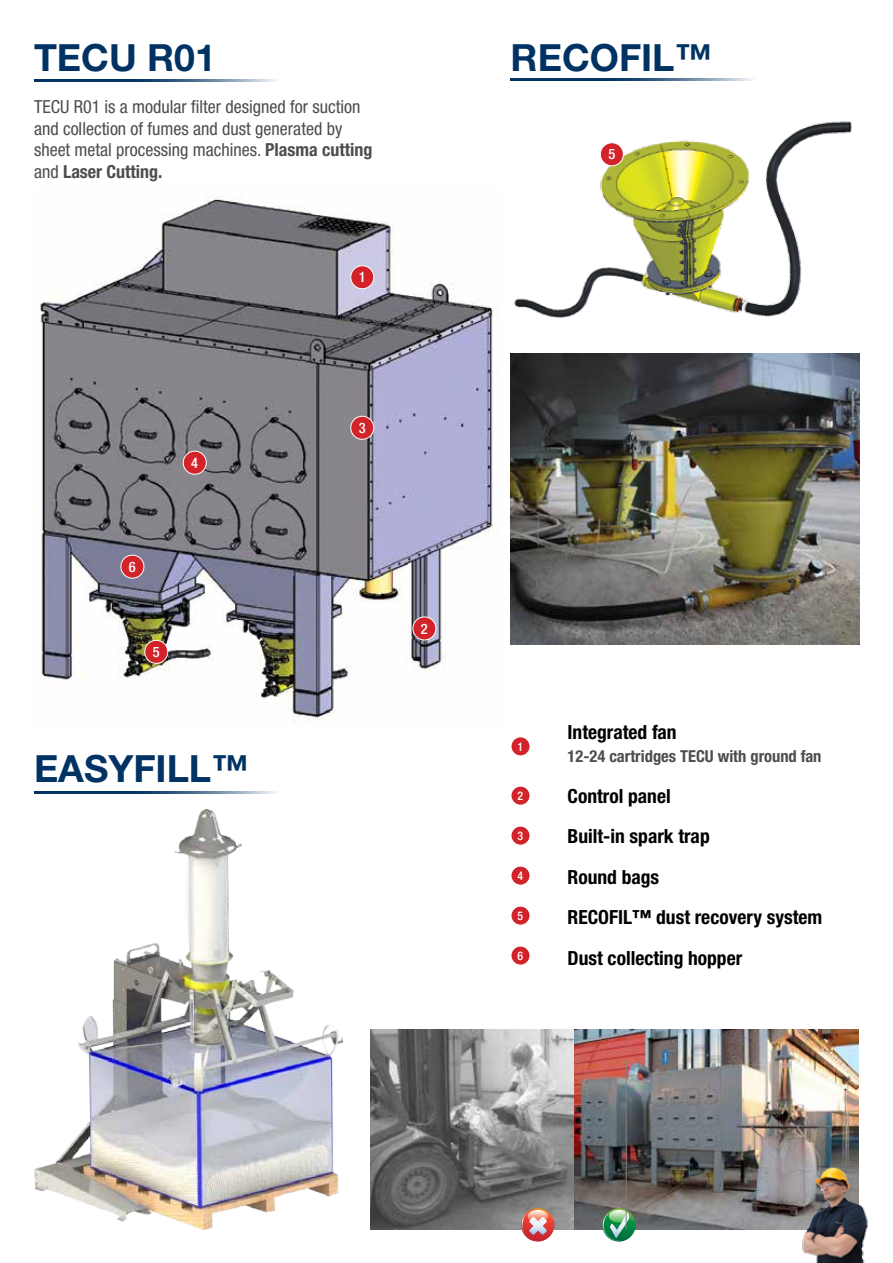
<style>
.page{position:relative;width:893px;height:1263px;background:#fff}
.page>*{position:absolute;margin:0;border:0;box-sizing:border-box;transform-origin:0 0}
.t1{font:700 37.5px "Helvetica Neue LT Std";color:#003263}
.t2{font:700 condensed 19.5px/40.3px "Helvetica Neue LT Std";color:#000}
.t3{font:condensed 18px/21.6px "Helvetica Neue LT Std";color:#4d4d4f}
.t4{font:700 condensed 16.5px "Helvetica Neue LT Std";color:#4d4d4f}
.t5{font:500 condensed 14.4px "Helvetica Neue LT Std";color:#fff}
.t6{font:500 condensed 11.85px "Helvetica Neue LT Std";color:#fff}
.s1{font-weight:700}
</style>
<div class="page">
<img style="left:40px;top:197px;width:458px;height:525px">
<div style="left:511px;top:737px;width:19px;height:19px;background:#d2232a;border-radius:50%"></div>
<div style="left:511px;top:736px;width:19px;height:20px;border:1px solid #fff;border-radius:50%"></div>
<div style="left:511px;top:786px;width:19px;height:19px;background:#d2232a;border-radius:50%"></div>
<div style="left:511px;top:786px;width:19px;height:19px;border:1px solid #fff;border-radius:50%"></div>
<div style="left:511px;top:826px;width:19px;height:19px;background:#d2232a;border-radius:50%"></div>
<div style="left:511px;top:826px;width:19px;height:19px;border:1px solid #fff;border-radius:50%"></div>
<div style="left:511px;top:866px;width:19px;height:19px;background:#d2232a;border-radius:50%"></div>
<div style="left:511px;top:866px;width:19px;height:19px;border:1px solid #fff;border-radius:50%"></div>
<div style="left:511px;top:906px;width:19px;height:19px;background:#d2232a;border-radius:50%"></div>
<div style="left:511px;top:906px;width:19px;height:19px;border:1px solid #fff;border-radius:50%"></div>
<div style="left:511px;top:946px;width:19px;height:19px;background:#d2232a;border-radius:50%"></div>
<div style="left:511px;top:946px;width:19px;height:19px;border:1px solid #fff;border-radius:50%"></div>
<hr style="left:34px;top:80px;width:245px;height:2px;background:#003263">
<hr style="left:34px;top:791px;width:245px;height:2px;background:#003263">
<img style="left:370px;top:1029px;width:489px;height:200px">
<img style="left:514px;top:121px;width:338px;height:197px">
<div style="left:600px;top:143px;width:23px;height:23px;background:#d2232a;border-radius:50%"></div>
<div style="left:600px;top:142px;width:24px;height:24px;border:1px solid #fff;border-radius:50%"></div>
<hr style="left:511px;top:78px;width:244px;height:3px;background:#003263">
<img style="left:511px;top:354px;width:349px;height:291px">
<img style="left:800px;top:1164px;width:68px;height:99px">
<svg style="left:521px;top:1208px;width:33px;height:33px"></svg>
<svg style="left:520px;top:1209px;width:28px;height:33px"></svg>
<svg style="left:602px;top:1208px;width:34px;height:33px"></svg>
<svg style="left:602px;top:1209px;width:27px;height:33px"></svg>
<hr style="left:626px;top:1060px;width:1px;height:169px;background:#808285">
<div style="left:145px;top:640px;width:23px;height:23px;background:#d2232a;border-radius:50%"></div>
<div style="left:144px;top:640px;width:24px;height:24px;border:1px solid #fff;border-radius:50%"></div>
<div style="left:351px;top:266px;width:23px;height:23px;background:#d2232a;border-radius:50%"></div>
<div style="left:350px;top:265px;width:24px;height:24px;border:1px solid #fff;border-radius:50%"></div>
<div style="left:413px;top:617px;width:23px;height:23px;background:#d2232a;border-radius:50%"></div>
<div style="left:412px;top:616px;width:24px;height:24px;border:1px solid #fff;border-radius:50%"></div>
<div style="left:351px;top:416px;width:23px;height:23px;background:#d2232a;border-radius:50%"></div>
<div style="left:350px;top:416px;width:24px;height:24px;border:1px solid #fff;border-radius:50%"></div>
<div style="left:183px;top:451px;width:23px;height:23px;background:#d2232a;border-radius:50%"></div>
<div style="left:183px;top:451px;width:24px;height:24px;border:1px solid #fff;border-radius:50%"></div>
<div style="left:121px;top:555px;width:23px;height:23px;background:#d2232a;border-radius:50%"></div>
<div style="left:120px;top:555px;width:24px;height:24px;border:1px solid #fff;border-radius:50%"></div>
<img style="left:34px;top:809px;width:309px;height:420px">
<h1 class="t1" style="left:34px;top:34px;width:183px">TECU R01</h1>
<p class="t3" style="left:34px;top:96px;width:340px">TECU R01 is a modular filter designed for suction and collection of fumes and dust generated by sheet metal processing machines. <span class="s1">Plasma cutting </span>and <span class="s1">Laser Cutting.</span></p>
<p class="t5" style="left:359px;top:269px;width:8px">1</p>
<p class="t5" style="left:191px;top:454px;width:8px">4</p>
<p class="t5" style="left:129px;top:558px;width:8px">6</p>
<p class="t5" style="left:153px;top:643px;width:8px">5</p>
<h1 class="t1" style="left:34px;top:746px;width:216px">EASYFILL™</h1>
<p class="t5" style="left:359px;top:419px;width:8px">3</p>
<p class="t5" style="left:421px;top:620px;width:8px">2</p>
<h1 class="t1" style="left:511px;top:34px;width:203px">RECOFIL™</h1>
<p class="t5" style="left:608px;top:146px;width:8px">5</p>
<p class="t6" style="left:518px;top:739px;width:7px">1</p>
<p class="t6" style="left:518px;top:789px;width:7px">2</p>
<p class="t6" style="left:518px;top:829px;width:7px">3</p>
<p class="t6" style="left:518px;top:868px;width:7px">4</p>
<p class="t6" style="left:518px;top:908px;width:7px">5</p>
<p class="t6" style="left:518px;top:948px;width:7px">6</p>
<p class="t2" style="left:568px;top:712px;width:110px">Integrated fan</p>
<p class="t4" style="left:568px;top:747px;width:255px">12-24 cartridges TECU with ground fan</p>
<p class="t2" style="left:568px;top:775px;width:256px">Control panel<br>Built-in spark trap<br>Round bags<br>RECOFIL™ dust recovery system<br>Dust collecting hopper</p>
</div>
